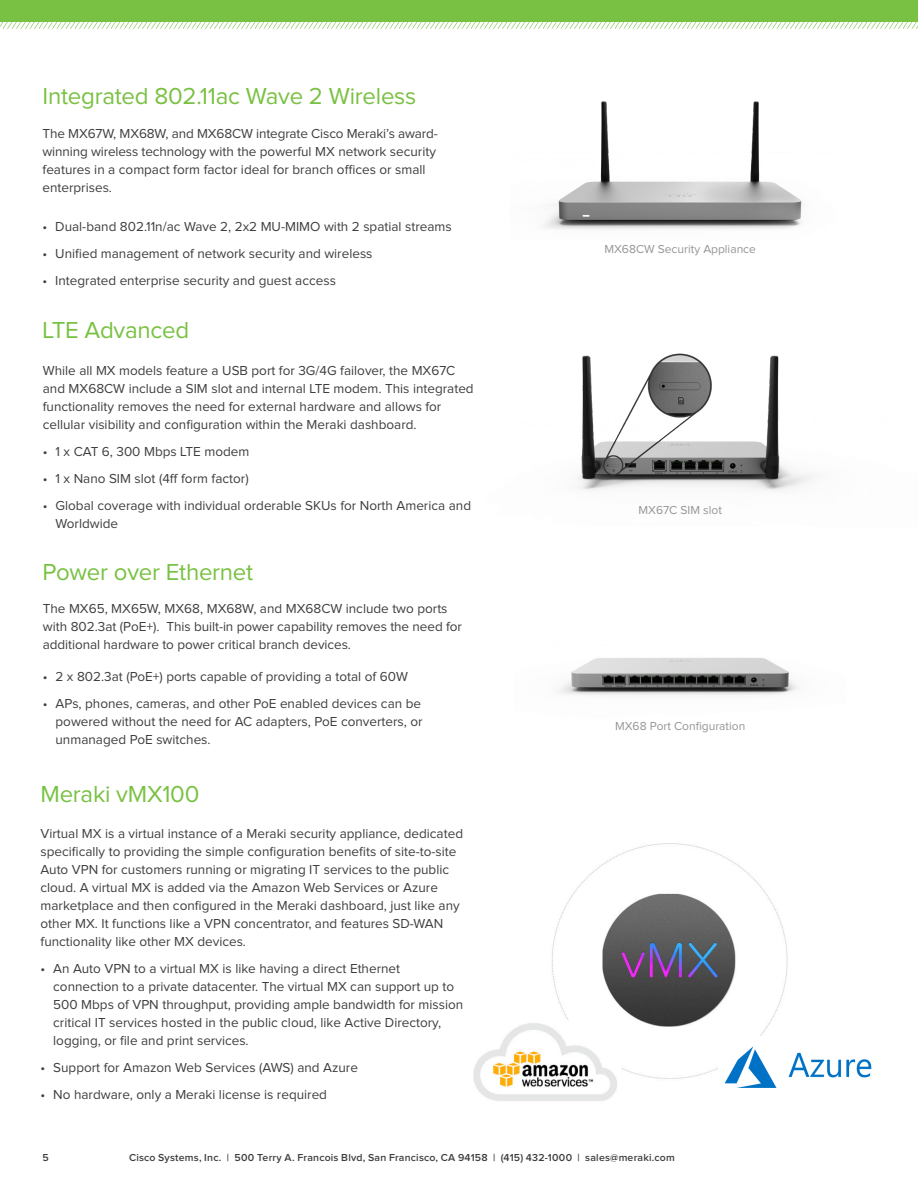
<style>
.page{position:relative;width:918px;height:1188px;background:#fff}
.page>*{position:absolute;margin:0;border:0;box-sizing:border-box;transform-origin:0 0}
.H2_Rule{font:24px "Proxima Nova";letter-spacing:-.01em;color:#79c142}
.Bullets{font:13.5px/18px "Proxima Nova";color:#3e3e3f}
.Cite{font:12px "Proxima Nova";color:#939598}
.t1{font:600 10.5px "Proxima Nova";letter-spacing:.02em;color:#3e3e3f}
</style>
<div class="page">
<div style="left:0;top:0;width:918px;height:22px;background:#79c142"></div>
<svg style="left:0;top:22px;width:918px;height:7px"></svg>
<img style="left:578px;top:353px;width:236px;height:138px">
<img style="left:559px;top:658px;width:239px;height:37px">
<img style="left:474px;top:843px;width:314px;height:258px">
<img style="left:719px;top:1036px;width:153px;height:63px">
<img style="left:544px;top:101px;width:258px;height:128px">
<p class="H2_Rule" style="left:43px;top:85px;width:375px">Integrated 802.11ac Wave 2 Wireless</p>
<p class="Bullets" style="left:43px;top:126px;width:397px">The MX67W, MX68W, and MX68CW integrate Cisco Meraki’s award&shy;winning wireless technology with the powerful MX network security features in a compact form factor ideal for branch offices or small enterprises.</p>
<p class="Bullets" style="left:43px;top:218px;width:411px">• Dual-band 802.11n/ac Wave 2, 2x2 MU-MIMO with 2 spatial streams</p>
<p class="Bullets" style="left:43px;top:245px;width:332px">• Unified management of network security and wireless</p>
<p class="Bullets" style="left:43px;top:272px;width:295px">• Integrated enterprise security and guest access</p>
<p class="Cite" style="left:604px;top:244px;width:153px">MX68CW Security Appliance</p>
<p class="H2_Rule" style="left:43px;top:319px;width:148px">LTE Advanced</p>
<p class="Bullets" style="left:43px;top:362px;width:432px">While all MX models feature a USB port for 3G/4G failover, the MX67C and MX68CW include a SIM slot and internal LTE modem. This integrated functionality removes the need for external hardware and allows for cellular visibility and configuration within the Meraki dashboard.</p>
<p class="Bullets" style="left:43px;top:443px;width:208px">• 1 x CAT 6, 300 Mbps LTE modem</p>
<p class="Bullets" style="left:43px;top:470px;width:207px">• 1 x Nano SIM slot (4ff form factor)</p>
<p class="Bullets" style="left:56px;top:497px;width:417px;text-indent:-13px">• Global coverage with individual orderable SKUs for North America and<br>Worldwide</p>
<p class="Cite" style="left:639px;top:505px;width:85px">MX67C SIM slot</p>
<p class="H2_Rule" style="left:43px;top:561px;width:212px">Power over Ethernet</p>
<p class="Bullets" style="left:43px;top:600px;width:421px">The MX65, MX65W, MX68, MX68W, and MX68CW include two ports with 802.3at (PoE+). This built-in power capability removes the need for additional hardware to power critical branch devices.</p>
<p class="Bullets" style="left:43px;top:668px;width:367px">• 2 x 802.3at (PoE+) ports capable of providing a total of 60W</p>
<p class="Bullets" style="left:56px;top:695px;width:369px;text-align:justify;text-indent:-13px">• APs, phones, cameras, and other PoE enabled devices can be powered without the need for AC adapters, PoE converters, or unmanaged PoE switches.</p>
<p class="H2_Rule" style="left:41px;top:783px;width:160px">Meraki vMX100</p>
<p class="Bullets" style="left:41px;top:825px;width:424px">Virtual MX is a virtual instance of a Meraki security appliance, dedicated specifically to providing the simple configuration benefits of site-to-site Auto VPN for customers running or migrating IT services to the public cloud. A virtual MX is added via the Amazon Web Services or Azure marketplace and then configured in the Meraki dashboard, just like any other MX. It functions like a VPN concentrator, and features SD-WAN functionality like other MX devices.</p>
<p class="Bullets" style="left:53px;top:960px;width:411px;text-indent:-13px">• An Auto VPN to a virtual MX is like having a direct Ethernet connection to a private datacenter. The virtual MX can support up to 500 Mbps of VPN throughput, providing ample bandwidth for mission critical IT services hosted in the public cloud, like Active Directory, logging, or file and print services.</p>
<p class="Bullets" style="left:41px;top:1059px;width:319px">• Support for Amazon Web Services (AWS) and Azure</p>
<p class="Bullets" style="left:41px;top:1086px;width:288px">• No hardware, only a Meraki license is required</p>
<p class="Cite" style="left:615px;top:721px;width:132px">MX68 Port Configuration</p>
<p class="t1" style="left:43px;top:1153px;width:8px">5</p>
<p class="t1" style="left:129px;top:1152px;width:547px">Cisco Systems, Inc. | 500 Terry A. Francois Blvd, San Francisco, CA 94158 | (415) 432-1000 | sales@meraki.com</p>
</div>
